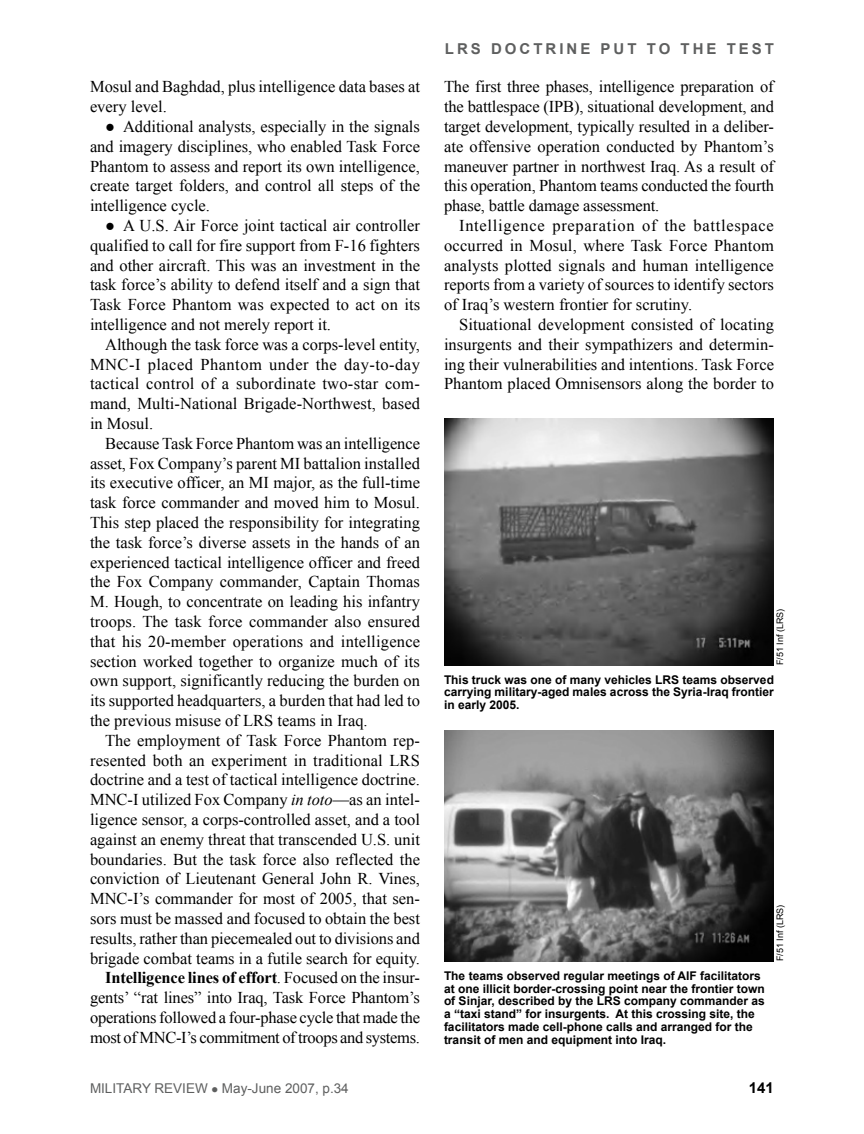
<style>
.page{position:relative;width:864px;height:1134px;background:#fff}
.page>*{position:absolute;margin:0;border:0;box-sizing:border-box;transform-origin:0 0}
.fob{font:16.5px/19.8px "Times New Roman";color:#000;text-align:justify}
.t1{font:700 15px "Arial";letter-spacing:.2em;color:#5e5f5f}
.t2{font:700 15px "Arial";color:#000}
.subhead{font:13.5px "Arial";color:#5e5f5f}
.cutline{font:700 12px/12.8px "Arial";color:#000;text-align:justify}
.photocred{font:9px "Arial";color:#000}
.s1{font-style:italic}
.s2{font-weight:700}
</style>
<div class="page">
<img style="left:444px;top:418px;width:330px;height:248px">
<img style="left:444px;top:730px;width:330px;height:231px">
<p class="fob" style="left:90px;top:77px;width:332px">Mosul and Baghdad, plus intelligence data bases at every level.</p>
<p class="fob" style="left:90px;top:116px;width:332px;text-indent:15px">● Additional analysts, especially in the signals and imagery disciplines, who enabled Task Force Phantom to assess and report its own intelligence, create target folders, and control all steps of the intelligence cycle.</p>
<p class="fob" style="left:90px;top:215px;width:332px;text-indent:15px">● A U.S. Air Force joint tactical air controller qualified to call for fire support from F-16 fighters and other aircraft. This was an investment in the task force’s ability to defend itself and a sign that Task Force Phantom was expected to act on its intelligence and not merely report it.</p>
<p class="fob" style="left:90px;top:334px;width:332px;text-indent:15px">Although the task force was a corps-level entity, MNC-I placed Phantom under the day-to-day tactical control of a subordinate two-star com&shy;mand, Multi-National Brigade-Northwest, based in Mosul.</p>
<p class="fob" style="left:90px;top:433px;width:332px;text-indent:15px">Because Task Force Phantom was an intelligence asset, Fox Company’s parent MI battalion installed its executive officer, an MI major, as the full-time task force commander and moved him to Mosul.<br>This step placed the responsibility for integrating the task force’s diverse assets in the hands of an experienced tactical intelligence officer and freed the Fox Company commander, Captain Thomas M. Hough, to concentrate on leading his infantry troops. The task force commander also ensured that his 20-member operations and intelligence section worked together to organize much of its own support, significantly reducing the burden on its supported headquarters, a burden that had led to the previous misuse of LRS</p>
<p class="fob" style="left:277px;top:710px;width:92px">teams in Iraq.</p>
<p class="fob" style="left:90px;top:730px;width:332px;text-align:left;text-indent:15px">The employment of Task Force Phantom rep&shy;resented both an experiment in traditional LRS doctrine and a test of tactical intelligence doctrine.<br>MNC-I utilized Fox Company <span class="s1">in toto</span>—as an intel&shy;ligence sensor, a corps-controlled asset, and a tool against an enemy threat that transcended U.S. unit boundaries. But the task force also reflected the conviction of Lieutenant General John R. Vines, MNC-I’s commander for most of 2005, that sen&shy;sors must be massed and focused to obtain the best results, rather than piecemealed out to divisions and brigade combat teams in a futile search for equity.</p>
<p class="fob" style="left:90px;top:968px;width:332px;text-indent:15px"><span class="s2">Intelligence lines of effort</span>. Focused on the insur&shy;gents’ “rat lines” into Iraq, Task Force Phantom’s operations followed a four-phase cycle that made the most of MNC-I’s commitment of troops and systems.</p>
<p class="subhead" style="left:90px;top:1080px;width:260px">MILITARY REVIEW ● MAY-JUNE 2007, P.34</p>
<p class="t1" style="left:445px;top:39px;width:331px">LRS DOCTRINE PUT TO THE TEST</p>
<p class="fob" style="left:444px;top:77px;width:332px">The first three phases, intelligence preparation of the battlespace (IPB), situational development, and target development, typically resulted in a deliber&shy;ate offensive operation conducted by Phantom’s maneuver partner in northwest Iraq. As a result of this operation, Phantom teams conducted the fourth phase, battle damage assessment.</p>
<p class="fob" style="left:444px;top:215px;width:332px;text-indent:15px">Intelligence preparation of the battlespace occurred in Mosul, where Task Force Phantom analysts plotted signals and human intelligence reports from a variety of sources to identify sectors of Iraq’s western frontier for scrutiny.</p>
<p class="fob" style="left:444px;top:314px;width:332px;text-indent:15px">Situational development consisted of locating insurgents and their sympathizers and determin&shy;ing their vulnerabilities and intentions. Task Force Phantom placed Omnisensors along the border to</p>
<p class="photocred" style="left:774px;top:665px;width:58px;rotate:-90deg">F/51 I NF (LRS)</p>
<p class="cutline" style="left:444px;top:674px;width:331px">This truck was one of many vehicles LRS teams observed carrying military-aged males across the Syria-Iraq frontier in early 2005.</p>
<p class="cutline" style="left:444px;top:970px;width:322px;text-align:left">The teams observed regular meetings of AIF facilitators at one illicit border-crossing point near the frontier town of Sinjar, described by the LRS company commander as a “taxi stand” for insurgents. At this crossing site, the facilitators made cell-phone calls and arranged for the transit of men and equipment into Iraq.</p>
<p class="photocred" style="left:774px;top:961px;width:58px;rotate:-90deg">F/51 I NF (LRS)</p>
<p class="t2" style="left:749px;top:1078px;width:27px">141</p>
</div>
